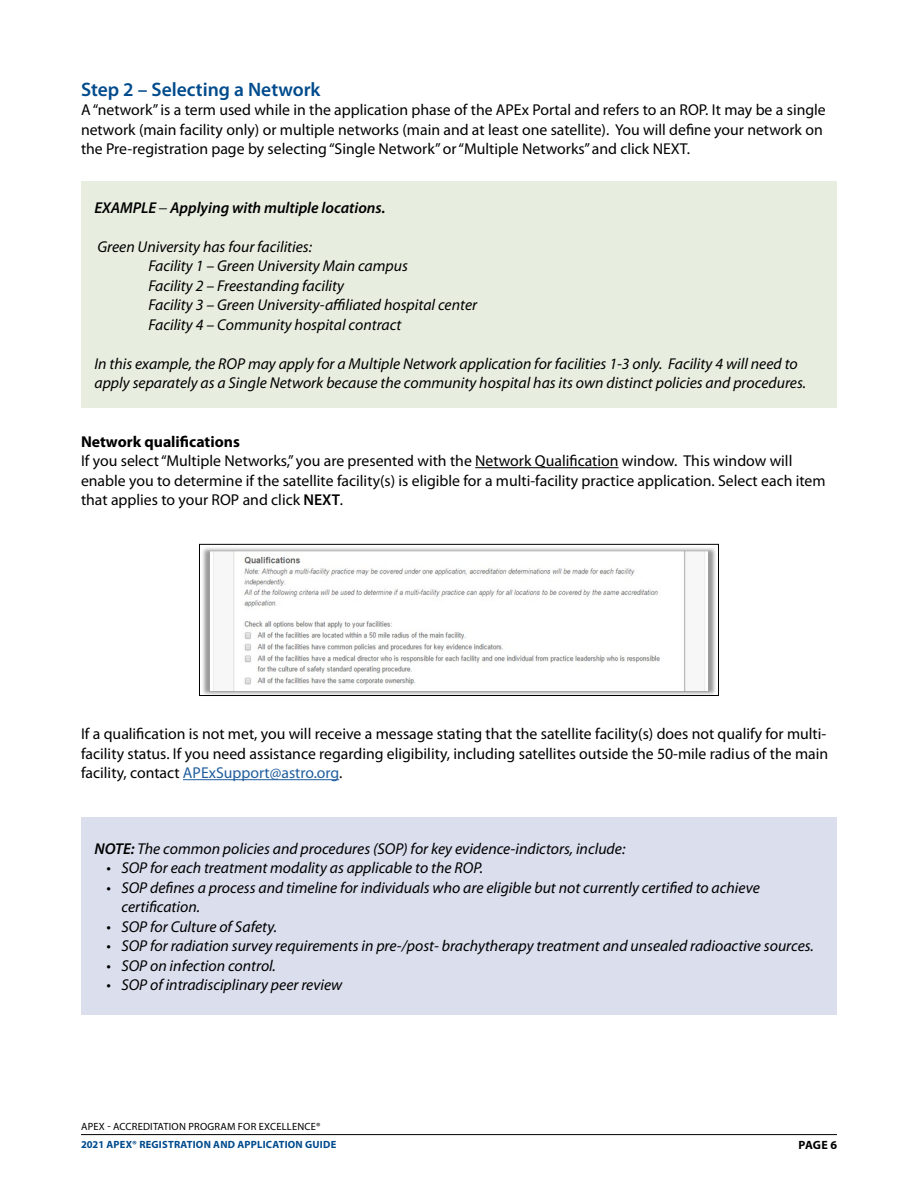
<style>
.page{position:relative;width:918px;height:1188px;background:#fff}
.page>*{position:absolute;margin:0;border:0;box-sizing:border-box;transform-origin:0 0}
.t1{font:600 19.5px "Myriad Pro";color:#004b8d}
.t2{font:italic 15.75px/19.5px "Myriad Pro";color:#000}
.t3{font:15.75px/19.5px "Myriad Pro";color:#000}
.t4{font:italic 600 15.75px "Myriad Pro";color:#000}
.t5{font:700 15.75px "Myriad Pro";color:#000}
.t6{font:700 12px "Myriad Pro";color:#000}
.t7{font:700 10.5px "Myriad Pro";letter-spacing:.02em;color:#004b8d}
.t8{font:10.5px "Myriad Pro";letter-spacing:.02em;color:#000}
.s1{font-family:"Adobe Caslon Pro";font-weight:400;font-style:normal}
.s2{font-weight:600}
.s3{color:#215e9e}
</style>
<div class="page">
<hr style="left:81px;top:1134px;width:756px;height:1px;background:#000">
<hr style="left:475px;top:467px;width:144px;height:1px;background:#000">
<hr style="left:183px;top:779px;width:156px;height:1px;background:#215e9e">
<div style="left:81px;top:181px;width:756px;height:227px;background:#e7eee0"></div>
<img style="left:202px;top:548px;width:514px;height:146px">
<div style="left:199px;top:544px;width:520px;height:152px;border:1px solid #000"></div>
<div style="left:81px;top:817px;width:756px;height:198px;background:#dadeed"></div>
<p class="t1" style="left:81px;top:77px;width:241px">Step 2 – Selecting a Network</p>
<p class="t3" style="left:81px;top:100px;width:746px">A “network” is a term used while in the application phase of the APEx Portal and refers to an ROP. It may be a single network (main facility only) or multiple networks (main and at least one satellite). You will define your network on the Pre-registration page by selecting “Single Network” or “Multiple Networks” and click NEXT.</p>
<p class="t4" style="left:94px;top:197px;width:292px">EXAMPLE <span class="s1">–</span> Applying with multiple locations.</p>
<p class="t2" style="left:149px;top:236px;width:330px;text-indent:-51px">Green University has four facilities:<br>Facility 1 – Green University Main campus<br>Facility 2 – Freestanding facility<br>Facility 3 – Green University-affiliated hospital center Facility 4 – Community hospital contract</p>
<p class="t2" style="left:94px;top:353px;width:713px">In this example, the ROP may apply for a Multiple Network application for facilities 1-3 only. Facility 4 will need to apply separately as a Single Network because the community hospital has its own distinct policies and procedures.</p>
<p class="t5" style="left:81px;top:431px;width:160px">Network qualifications</p>
<p class="t3" style="left:81px;top:451px;width:746px">If you select “Multiple Networks,” you are presented with the Network Qualification window. This window will enable you to determine if the satellite facility(s) is eligible for a multi-facility practice application. Select each item that applies to your ROP and click <span class="s2">NEXT</span>.</p>
<p class="t3" style="left:81px;top:724px;width:749px;text-align:justify">If a qualification is not met, you will receive a message stating that the satellite facility(s) does not qualify for multi&shy;facility status. If you need assistance regarding eligibility, including satellites outside the 50-mile radius of the main facility, contact <span class="s3">APExSupport@astro.org</span>.</p>
<p class="t2" style="left:94px;top:838px;width:532px"><span class="s2">NOTE:</span> The common policies and procedures (SOP) for key evidence-indictors, include:</p>
<p class="t2" style="left:107px;top:858px;width:378px">• SOP for each treatment modality as applicable to the ROP.</p>
<p class="t2" style="left:121px;top:877px;width:640px;text-indent:-15px">• SOP defines a process and timeline for individuals who are eligible but not currently certified to achieve certification.</p>
<p class="t2" style="left:107px;top:916px;width:172px">• SOP for Culture of Safety.</p>
<p class="t2" style="left:107px;top:936px;width:709px">• SOP for radiation survey requirements in pre-/post- brachytherapy treatment and unsealed radioactive sources.</p>
<p class="t2" style="left:107px;top:955px;width:171px">• SOP on infection control.</p>
<p class="t2" style="left:107px;top:975px;width:237px">• SOP of intradisciplinary peer review</p>
<p class="t8" style="left:81px;top:1120px;width:241px">APEX - ACCREDITATION PROGRAM FOR EXCELLENCE®</p>
<p class="t7" style="left:81px;top:1138px;width:257px">2021 APEX® REGISTRATION AND APPLICATION GUIDE</p>
<p class="t6" style="left:799px;top:1137px;width:40px">PAGE 6</p>
</div>
